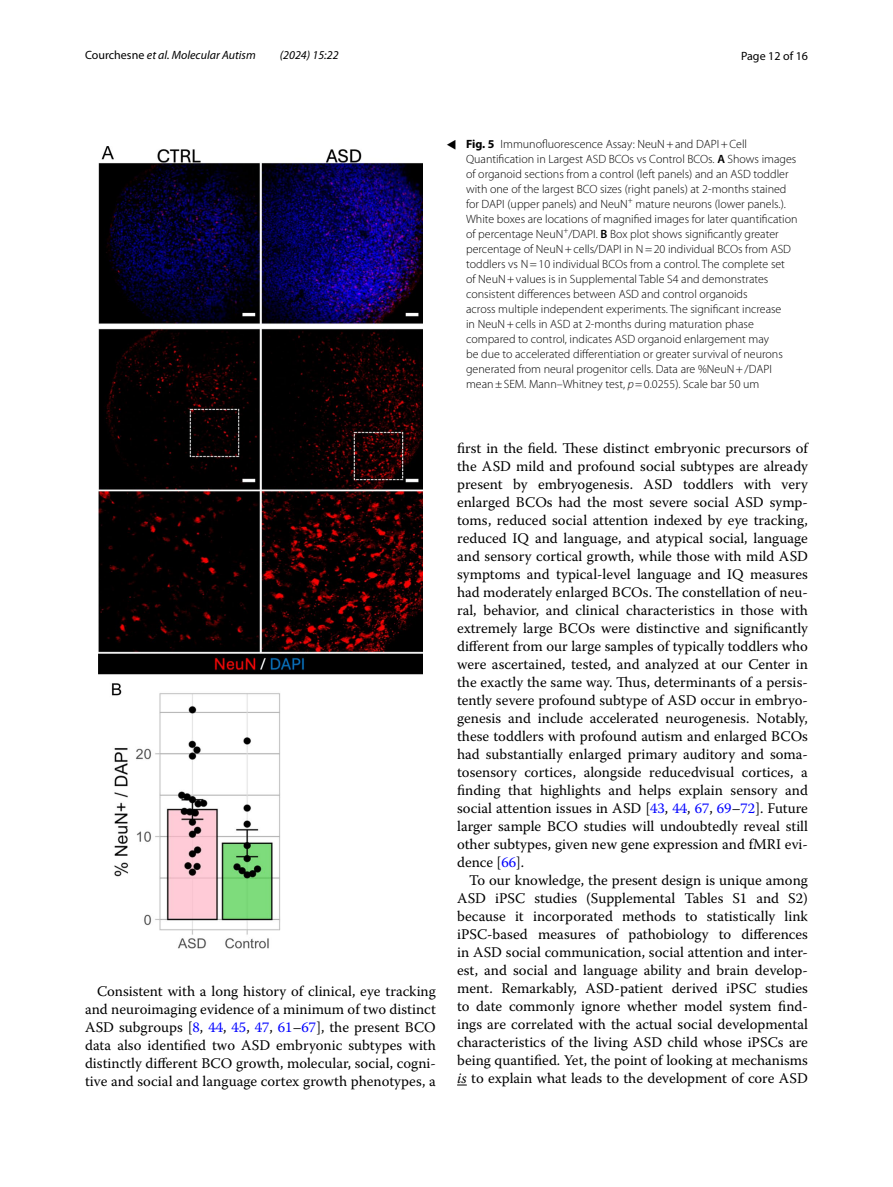
<style>
.page{position:relative;width:893px;height:1187px;background:#fff}
.page>*{position:absolute;margin:0;border:0;box-sizing:border-box;transform-origin:0 0}
.t1{font:14.7px/18px "Warnock Pro";color:#000;text-align:justify}
.t2{font:300 12px/15px "Myriad Pro";color:#000}
.t3{font:italic 12px "Myriad Pro";color:#000}
.t4{font:12px "Myriad Pro";color:#000}
.t5{font:9px "STIX Math";color:#000}
.s1{font-style:normal}
.s2{font-weight:700}
.s3{font-weight:600}
.s4{font-style:italic}
.s5{color:#00f}
</style>
<div class="page">
<img style="left:99px;top:146px;width:323px;height:802px">
<p class="t3" style="left:85px;top:48px;width:172px"><span class="s1">Courchesne</span> et al. Molecular Autism</p>
<p class="t3" style="left:280px;top:48px;width:60px">(2024) 15:22</p>
<p class="t4" style="left:741px;top:48px;width:68px">Page 12 of 16</p>
<p class="t5" style="left:447px;top:139px;width:11px">◀</p>
<p class="t2" style="left:466px;top:137px;width:333px"><span class="s2">Fig. 5</span> Immunofluorescence Assay: NeuN+and DAPI+Cell Quantification in Largest ASD BCOs vs Control BCOs. <span class="s3">A</span> Shows images of organoid sections from a control (left panels) and an ASD toddler with one of the largest BCO sizes (right panels) at 2-months stained for DAPI (upper panels) and -NeuN<sup>+</sup> mature neurons (lower panels.).<br>White boxes are locations of magnified images for later quantification of percentage NeuN<sup>+</sup>/DAPI. <span class="s3">B</span> Box plot shows significantly greater percentage of NeuN+cells/DAPI in N=20 individual BCOs from ASD toddlers vs N=10 individual BCOs from a control. The complete set<br>of NeuN+values is in Supplemental Table S4 and demonstrates consistent differences between ASD and control organoids<br>across multiple independent experiments. The significant increase<br>in NeuN+cells in ASD at 2-months during maturation phase compared to control, indicates ASD organoid enlargement may<br>be due to accelerated differentiation or greater survival of neurons generated from neural progenitor cells. Data are %NeuN+/DAPI mean±SEM. Mann–Whitney test, <span class="s4">p</span>=0.0255). Scale bar 50 um</p>
<p class="t1" style="left:85px;top:981px;width:352px;text-indent:12px">Consistent with a long history of clinical, eye tracking and neuroimaging evidence of a minimum of two distinct ASD subgroups [<span class="s5">8</span>, <span class="s5">44</span>, <span class="s5">45</span>, <span class="s5">47</span>, <span class="s5">61</span>–<span class="s5">67</span>], the present BCO data also identified two ASD embryonic subtypes with distinctly different BCO growth, molecular, social, cogni&shy;tive and social and language cortex growth phenotypes, a</p>
<p class="t1" style="left:457px;top:438px;width:352px">first in the field. These distinct embryonic precursors of the ASD mild and profound social subtypes are already present by embryogenesis. ASD toddlers with very enlarged BCOs had the most severe social ASD symp&shy;toms, reduced social attention indexed by eye tracking, reduced IQ and language, and atypical social, language and sensory cortical growth, while those with mild ASD symptoms and typical-level language and IQ measures had moderately enlarged BCOs. The constellation of neu&shy;ral, behavior, and clinical characteristics in those with extremely large BCOs were distinctive and significantly different from our large samples of typically toddlers who were ascertained, tested, and analyzed at our Center in the exactly the same way. Thus, determinants of a persis&shy;tently severe profound subtype of ASD occur in embryo&shy;genesis and include accelerated neurogenesis. Notably, these toddlers with profound autism and enlarged BCOs had substantially enlarged primary auditory and soma&shy;tosensory cortices, alongside reducedvisual cortices, a finding that highlights and helps explain sensory and social attention issues in ASD [<span class="s5">43</span>, <span class="s5">44</span>, <span class="s5">67</span>, <span class="s5">69</span>–<span class="s5">72</span>]. Future larger sample BCO studies will undoubtedly reveal still other subtypes, given new gene expression and fMRI evi&shy;dence [<span class="s5">66</span>].</p>
<p class="t1" style="left:457px;top:870px;width:352px;text-indent:12px">To our knowledge, the present design is unique among ASD iPSC studies (Supplemental Tables S1 and S2) because it incorporated methods to statistically link iPSC-based measures of pathobiology to differences in ASD social communication, social attention and inter&shy;est, and social and language ability and brain develop&shy;ment. Remarkably, ASD-patient derived iPSC studies to date commonly ignore whether model system find&shy;ings are correlated with the actual social developmental characteristics of the living ASD child whose iPSCs are being quantified. Yet, the point of looking at mechanisms <span class="s4">is</span> to explain what leads to the development of core ASD</p>
</div>
